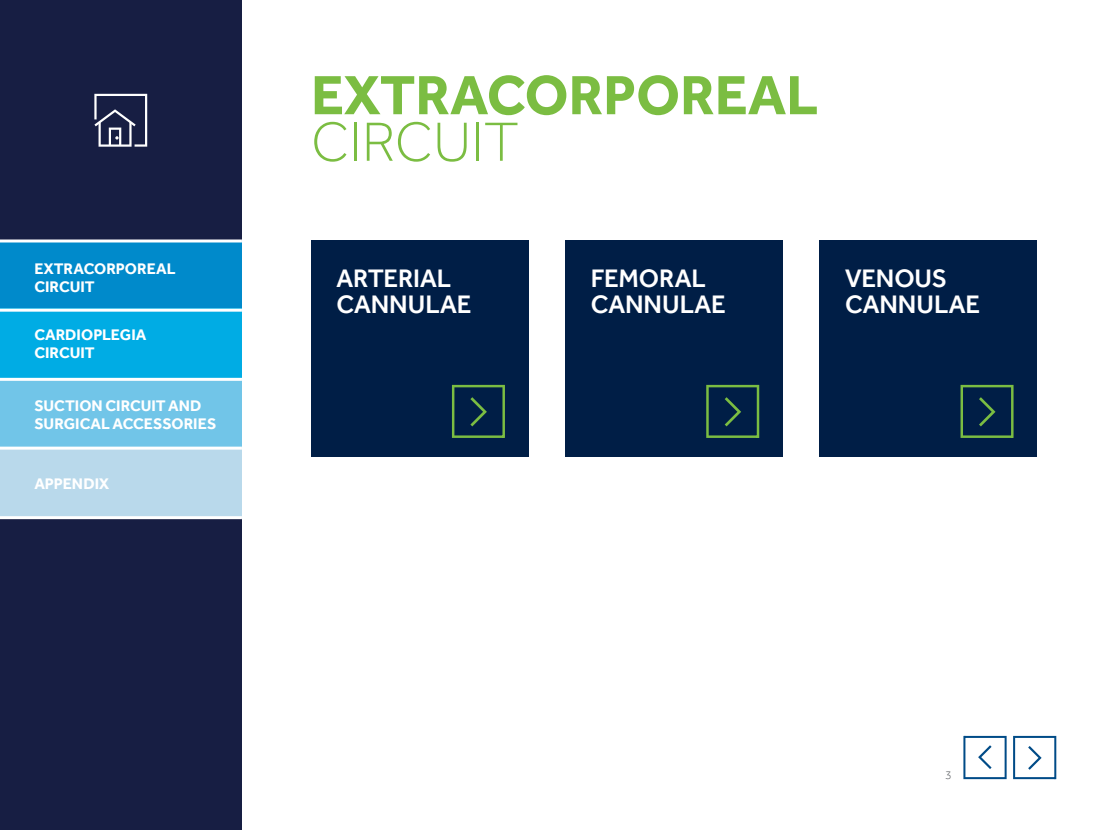
<style>
.page{position:relative;width:1106px;height:830px;background:#fff}
.page>*{position:absolute;margin:0;border:0;box-sizing:border-box;transform-origin:0 0}
.t1{font:700 57px "Effra";color:#7bbd42}
.t2{font:300 57px "Effra";color:#7bbd42}
.t3{font:500 25.95px/26px "Effra";letter-spacing:-.005em;color:#fff}
.t4{font:700 15.75px/18px "Effra";color:#fff}
.t5{font:300 12px "Effra";color:#53565a}
</style>
<div class="page">
<div style="left:0;top:517px;width:242px;height:312px;background:#171e43"></div>
<div style="left:0;top:0;width:242px;height:240px;background:#171e43"></div>
<svg style="left:94px;top:94px;width:53px;height:53px"></svg>
<div style="left:0;top:241px;width:242px;height:69px;background:#008acb"></div>
<div style="left:0;top:308px;width:242px;height:70px;background:#00ace4"></div>
<div style="left:0;top:379px;width:242px;height:69px;background:#71c5e8"></div>
<div style="left:0;top:448px;width:242px;height:70px;background:#b9d9eb"></div>
<hr style="left:0;top:308px;width:242px;height:3px;background:#fff">
<hr style="left:0;top:378px;width:242px;height:3px;background:#fff">
<hr style="left:0;top:446px;width:242px;height:3px;background:#fff">
<hr style="left:0;top:516px;width:242px;height:3px;background:#fff">
<hr style="left:0;top:239px;width:242px;height:3px;background:#fff">
<div style="left:311px;top:240px;width:217px;height:217px;background:#001e46"></div>
<div style="left:565px;top:240px;width:218px;height:217px;background:#001e46"></div>
<div style="left:820px;top:240px;width:217px;height:217px;background:#001e46"></div>
<svg style="left:452px;top:385px;width:53px;height:53px"></svg>
<svg style="left:706px;top:385px;width:53px;height:53px"></svg>
<svg style="left:960px;top:385px;width:53px;height:53px"></svg>
<svg style="left:963px;top:735px;width:44px;height:44px"></svg>
<svg style="left:1013px;top:735px;width:43px;height:44px"></svg>
<p class="t4" style="left:34px;top:260px;width:143px">EXTRACORPOREAL<br>CIRCUIT</p>
<p class="t4" style="left:34px;top:326px;width:114px">CARDIOPLEGIA<br>CIRCUIT</p>
<p class="t4" style="left:34px;top:396px;width:184px">SUCTION CIRCUIT AND<br>SURGICAL ACCESSORIES</p>
<p class="t4" style="left:34px;top:474px;width:76px">APPENDIX</p>
<h1 class="t1" style="left:311px;top:60px;width:509px">EXTRACORPOREAL</h1>
<h1 class="t2" style="left:311px;top:110px;width:209px">CIRCUIT</h1>
<h2 class="t3" style="left:336px;top:264px;width:137px">ARTERIAL<br>CANNULAE</h2>
<h2 class="t3" style="left:591px;top:264px;width:137px">FEMORAL<br>CANNULAE</h2>
<h2 class="t3" style="left:845px;top:264px;width:137px">VENOUS<br>CANNULAE</h2>
<p class="t5" style="left:945px;top:768px;width:8px">3</p>
</div>
